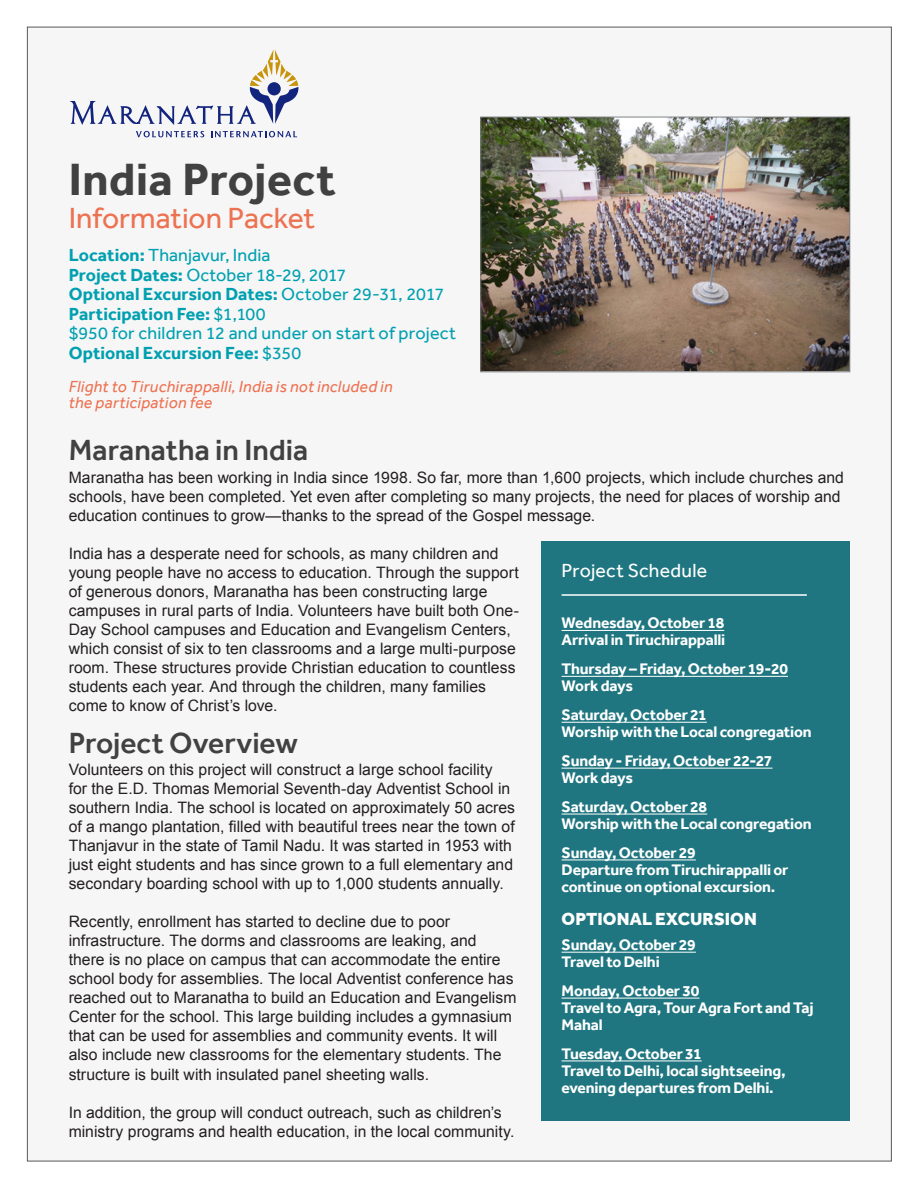
<style>
.page{position:relative;width:918px;height:1188px;background:#fff}
.page>*{position:absolute;margin:0;border:0;box-sizing:border-box;transform-origin:0 0}
.t1{font:700 46.5px "Effra";letter-spacing:.01em;color:#414141}
.HEADING{font:30px "Effra";letter-spacing:-.005em;color:#ed7251}
.HEADING-2{font:500 30px "Effra";color:#414141}
.BODY{font:500 30px "Effra";letter-spacing:-.005em;color:#414141}
.Info_Box_Heading{font:19.5px "Effra";letter-spacing:.01em;color:#fff}
.SUBHEAD{font:700 18px "Effra";color:#00a0b0}
.SUBHEAD-2{font:18px "Effra";letter-spacing:.005em;color:#00a0b0}
.SUBHEAD-3{font:18px "Effra";letter-spacing:-.015em;color:#00a0b0}
.BODY-2{font:800 18px "Effra";letter-spacing:.005em;color:#fff}
.Main_Italic{font:italic 16.5px "Effra";letter-spacing:.015em;color:#ed7251}
.BODY-3{font:15.75px/19px "Arial";color:#231f20}
.BODY-4{font:700 15.75px/17px "Effra";letter-spacing:-.01em;color:#fff}
.s1{font-weight:700}
.s2{font-weight:400}
</style>
<div class="page">
<div style="left:27px;top:27px;width:865px;height:1134px;background:#f6f6f7;border:1px solid #57585a"></div>
<div style="left:541px;top:541px;width:309px;height:580px;background:#207680"></div>
<hr style="left:562px;top:630px;width:162px;height:1px;background:#fff">
<hr style="left:562px;top:676px;width:226px;height:1px;background:#fff">
<hr style="left:562px;top:722px;width:145px;height:1px;background:#fff">
<hr style="left:562px;top:768px;width:211px;height:1px;background:#fff">
<hr style="left:562px;top:814px;width:145px;height:1px;background:#fff">
<hr style="left:562px;top:860px;width:134px;height:1px;background:#fff">
<hr style="left:562px;top:952px;width:134px;height:1px;background:#fff">
<hr style="left:562px;top:998px;width:137px;height:1px;background:#fff">
<hr style="left:562px;top:1061px;width:140px;height:1px;background:#fff">
<hr style="left:562px;top:594px;width:245px;height:2px;background:#fff">
<img style="left:482px;top:119px;width:366px;height:251px">
<div style="left:480px;top:117px;width:370px;height:255px;border:1px solid #808285"></div>
<svg style="left:136px;top:131px;width:68px;height:6px"></svg>
<svg style="left:211px;top:131px;width:86px;height:6px"></svg>
<svg style="left:70px;top:50px;width:228px;height:75px"></svg>
<p class="t1" style="left:69px;top:152px;width:269px">India Project</p>
<p class="HEADING" style="left:69px;top:201px;width:248px">Information Packet</p>
<p class="SUBHEAD-2" style="left:69px;top:245px;width:203px"><span class="s1">Location:</span> Thanjavur, India</p>
<p class="SUBHEAD-3" style="left:69px;top:264px;width:279px"><span class="s1">Project Dates:</span> October 18-29, 2017</p>
<p class="SUBHEAD" style="left:69px;top:283px;width:377px">Optional Excursion Dates: <span class="s2">October 29-31, 2017</span></p>
<p class="SUBHEAD" style="left:69px;top:303px;width:199px">Participation Fee: <span class="s2">$1,100</span></p>
<p class="SUBHEAD-2" style="left:69px;top:323px;width:389px">$950 for children 12 and under on start of project</p>
<p class="SUBHEAD" style="left:69px;top:342px;width:234px">Optional Excursion Fee: <span class="s2">$350</span></p>
<p class="Main_Italic" style="left:69px;top:377px;width:325px">Flight to Tiruchirappalli, India is not included in</p>
<p class="Main_Italic" style="left:69px;top:393px;width:145px">the participation fee</p>
<p class="HEADING-2" style="left:69px;top:433px;width:241px">Maranatha in India</p>
<p class="BODY-3" style="left:69px;top:468px;width:777px">Maranatha has been working in India since 1998. So far, more than 1,600 projects, which include churches and schools, have been completed. Yet even after completing so many projects, the need for places of worship and education continues to grow—thanks to the spread of the Gospel message.</p>
<p class="BODY-3" style="left:69px;top:544px;width:452px">India has a desperate need for schools, as many children and young people have no access to education. Through the support of generous donors, Maranatha has been constructing large campuses in rural parts of India. Volunteers have built both One-Day School campuses and Education and Evangelism Centers, which consist of six to ten classrooms and a large multi-purpose room. These structures provide Christian education to countless students each year. And through the children, many families come to know of Christ’s love.</p>
<p class="BODY" style="left:69px;top:725px;width:231px">Project Overview</p>
<p class="BODY-3" style="left:69px;top:760px;width:448px">Volunteers on this project will construct a large school facility<br>for the E.D. Thomas Memorial Seventh-day Adventist School in southern India. The school is located on approximately 50 acres of a mango plantation, filled with beautiful trees near the town of Thanjavur in the state of Tamil Nadu. It was started in 1953 with just eight students and has since grown to a full elementary and secondary boarding school with up to 1,000 students annually.</p>
<p class="BODY-3" style="left:69px;top:912px;width:449px">Recently, enrollment has started to decline due to poor infrastructure. The dorms and classrooms are leaking, and there is no place on campus that can accommodate the entire school body for assemblies. The local Adventist conference has reached out to Maranatha to build an Education and Evangelism Center for the school. This large building includes a gymnasium that can be used for assemblies and community events. It will also include new classrooms for the elementary students. The structure is built with insulated panel sheeting walls.</p>
<p class="BODY-3" style="left:69px;top:1103px;width:447px">In addition, the group will conduct outreach, such as children’s ministry programs and health education, in the local community.</p>
<p class="Info_Box_Heading" style="left:562px;top:559px;width:147px">Project Schedule</p>
<p class="BODY-4" style="left:562px;top:614px;width:164px">Wednesday, October 18</p>
<p class="BODY-4" style="left:562px;top:631px;width:165px">Arrival in Tiruchirappalli</p>
<p class="BODY-4" style="left:562px;top:660px;width:228px">Thursday – Friday, October 19-20</p>
<p class="BODY-4" style="left:562px;top:677px;width:73px">Work days</p>
<p class="BODY-4" style="left:562px;top:706px;width:147px">Saturday, October 21</p>
<p class="BODY-4" style="left:562px;top:723px;width:252px">Worship with the Local congregation</p>
<p class="BODY-4" style="left:562px;top:752px;width:212px">Sunday - Friday, October 22-27</p>
<p class="BODY-4" style="left:562px;top:769px;width:73px">Work days</p>
<p class="BODY-4" style="left:562px;top:798px;width:147px">Saturday, October 28</p>
<p class="BODY-4" style="left:562px;top:815px;width:252px">Worship with the Local congregation</p>
<p class="BODY-4" style="left:562px;top:844px;width:136px">Sunday, October 29</p>
<p class="BODY-4" style="left:562px;top:861px;width:228px">Departure from Tiruchirappalli or continue on optional excursion.</p>
<p class="BODY-2" style="left:562px;top:908px;width:197px">OPTIONAL EXCURSION</p>
<p class="BODY-4" style="left:562px;top:936px;width:136px">Sunday, October 29</p>
<p class="BODY-4" style="left:562px;top:953px;width:100px">Travel to Delhi</p>
<p class="BODY-4" style="left:562px;top:982px;width:139px">Monday, October 30</p>
<p class="BODY-4" style="left:562px;top:999px;width:254px">Travel to Agra, Tour Agra Fort and Taj<br>Mahal</p>
<p class="BODY-4" style="left:562px;top:1045px;width:142px">Tuesday, October 31</p>
<p class="BODY-4" style="left:562px;top:1062px;width:225px">Travel to Delhi, local sightseeing, evening departures from Delhi.</p>
</div>
